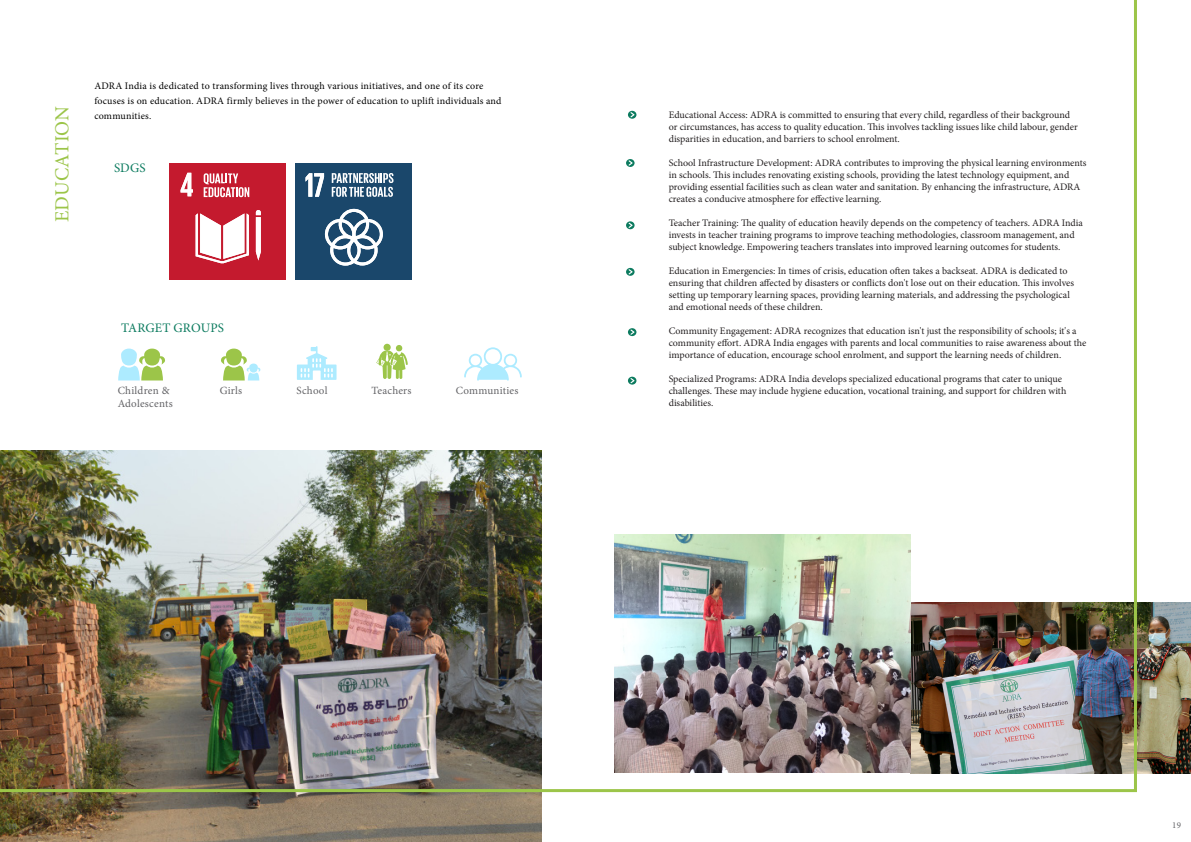
<style>
.page{position:relative;width:1191px;height:842px;background:#fff}
.page>*{position:absolute;margin:0;border:0;box-sizing:border-box;transform-origin:0 0}
.t1{font:20px "Minion Pro";letter-spacing:.005em;color:#9cc549}
.t2{font:13px "Minion Pro";letter-spacing:.01em;color:#0c7b5f}
.t3{font:11px/13px "Minion Pro";letter-spacing:.02em;color:#636366}
.t4{font:10px/12px "Minion Pro";color:#231f20}
.body{font:10px/15px "Minion Pro";letter-spacing:.02em;color:#000}
.t5{font:9px "Minion Pro";color:#636366}
</style>
<div class="page">
<img style="left:1138px;top:603px;width:53px;height:170px">
<img style="left:0;top:794px;width:541px;height:48px">
<img style="left:0;top:0;width:1138px;height:794px">
<svg style="left:628px;top:328px;width:8px;height:8px"></svg>
<svg style="left:626px;top:268px;width:8px;height:8px"></svg>
<svg style="left:626px;top:221px;width:8px;height:8px"></svg>
<svg style="left:626px;top:159px;width:8px;height:8px"></svg>
<svg style="left:628px;top:111px;width:8px;height:8px"></svg>
<svg style="left:628px;top:377px;width:8px;height:8px"></svg>
<img style="left:614px;top:535px;width:296px;height:238px">
<p class="t1" style="left:49px;top:222px;width:118px;rotate:-90deg">EDUCATION</p>
<p class="body" style="left:94px;top:78px;width:408px">ADRA India is dedicated to transforming lives through various initiatives, and one of its core focuses is on education. ADRA firmly believes in the power of education to uplift individuals and communities.</p>
<p class="t2" style="left:114px;top:160px;width:33px">SDGS</p>
<p class="t2" style="left:121px;top:319px;width:104px">TARGET GROUPS</p>
<p class="t3" style="left:118px;top:384px;width:56px">Children &amp;<br>Adolescents</p>
<p class="t3" style="left:220px;top:384px;width:24px">Girls</p>
<p class="t3" style="left:296px;top:384px;width:32px">School</p>
<p class="t3" style="left:371px;top:384px;width:41px">Teachers</p>
<p class="t3" style="left:456px;top:384px;width:64px">Communities</p>
<p class="t4" style="left:668px;top:109px;width:410px">Educational Access: ADRA is committed to ensuring that every child, regardless of their background or circumstances, has access to quality education. This involves tackling issues like child labour, gender disparities in education, and barriers to school enrolment.</p>
<p class="t4" style="left:668px;top:157px;width:419px">School Infrastructure Development: ADRA contributes to improving the physical learning environments in schools. This includes renovating existing schools, providing the latest technology equipment, and providing essential facilities such as clean water and sanitation. By enhancing the infrastructure, ADRA creates a conducive atmosphere for effective learning.</p>
<p class="t4" style="left:668px;top:217px;width:416px">Teacher Training: The quality of education heavily depends on the competency of teachers. ADRA India invests in teacher training programs to improve teaching methodologies, classroom management, and subject knowledge. Empowering teachers translates into improved learning outcomes for students.</p>
<p class="t4" style="left:668px;top:265px;width:407px">Education in Emergencies: In times of crisis, education often takes a backseat. ADRA is dedicated to ensuring that children affected by disasters or conflicts don't lose out on their education. This involves setting up temporary learning spaces, providing learning materials, and addressing the psychological and emotional needs of these children.</p>
<p class="t4" style="left:668px;top:325px;width:419px">Community Engagement: ADRA recognizes that education isn't just the responsibility of schools; it's a community effort. ADRA India engages with parents and local communities to raise awareness about the importance of education, encourage school enrolment, and support the learning needs of children.</p>
<p class="t4" style="left:668px;top:373px;width:399px">Specialized Programs: ADRA India develops specialized educational programs that cater to unique challenges. These may include hygiene education, vocational training, and support for children with disabilities.</p>
<p class="t5" style="left:8px;top:820px;width:10px">18</p>
<p class="t5" style="left:1172px;top:819px;width:10px">19</p>
</div>
